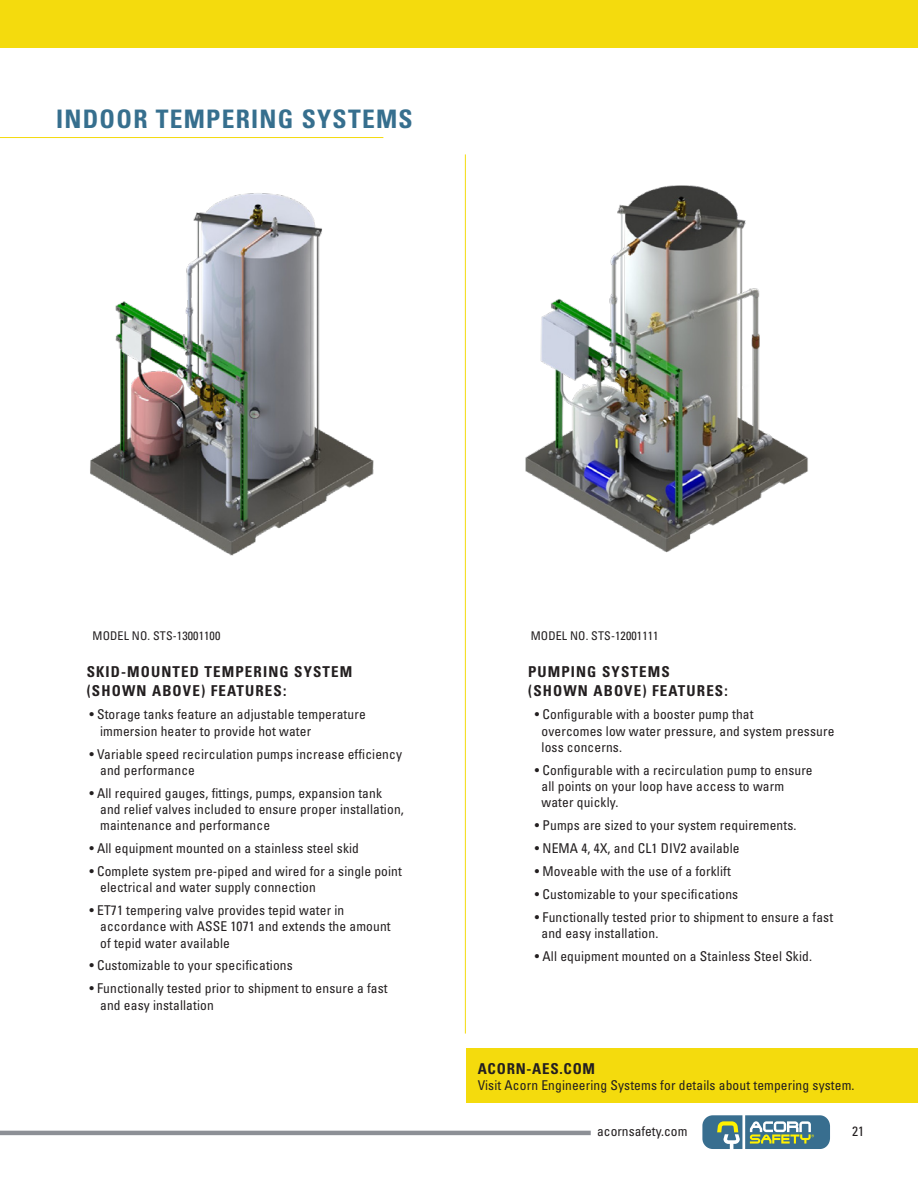
<style>
.page{position:relative;width:918px;height:1188px;background:#fff}
.page>*{position:absolute;margin:0;border:0;box-sizing:border-box;transform-origin:0 0}
.t1{font:700 condensed 25.5px "Univers";letter-spacing:.05em;color:#366f8e}
.t2{font:700 condensed 15px/19.5px "Univers";letter-spacing:.075em;color:#231f20}
.t3{font:700 condensed 15px "Univers";letter-spacing:.05em;color:#231f20}
.t4{font:condensed 13.5px/16.2px "Univers";letter-spacing:.01em;color:#231f20}
.t5{font:condensed 12px "Univers";letter-spacing:.01em;color:#231f20}
</style>
<div class="page">
<svg style="left:702px;top:1115px;width:128px;height:34px;background:#6b9193"></svg>
<hr style="left:0;top:1131px;width:591px;height:4px;background:#8d9096">
<hr style="left:465px;top:154px;width:1px;height:880px;background:#f4db0d">
<hr style="left:0;top:137px;width:383px;height:1px;background:#f4db0d">
<img style="left:90px;top:193px;width:284px;height:363px">
<img style="left:525px;top:185px;width:283px;height:368px">
<div style="left:0;top:0;width:918px;height:47px;background:#f4db0d"></div>
<div style="left:467px;top:1049px;width:451px;height:54px;background:#f4db0d"></div>
<p class="t1" style="left:56px;top:103px;width:358px">INDOOR TEMPERING SYSTEMS</p>
<p class="t5" style="left:93px;top:629px;width:129px">MODEL NO. STS-13001100</p>
<p class="t2" style="left:87px;top:662px;width:267px">SKID-MOUNTED TEMPERING SYSTEM (SHOWN ABOVE) FEATURES:</p>
<p class="t4" style="left:100px;top:706px;width:267px;text-indent:-11px">• Storage tanks feature an adjustable temperature immersion heater to provide hot water</p>
<p class="t4" style="left:100px;top:745px;width:303px;text-indent:-11px">• Variable speed recirculation pumps increase efficiency and performance</p>
<p class="t4" style="left:100px;top:784px;width:305px;text-indent:-11px">• All required gauges, fittings, pumps, expansion tank and relief valves included to ensure proper installation, maintenance and performance</p>
<p class="t4" style="left:89px;top:840px;width:271px">• All equipment mounted on a stainless steel skid</p>
<p class="t4" style="left:100px;top:863px;width:303px;text-indent:-11px">• Complete system pre-piped and wired for a single point electrical and water supply connection</p>
<p class="t4" style="left:100px;top:902px;width:292px;text-indent:-11px">• ET71 tempering valve provides tepid water in accordance with ASSE 1071 and extends the amount of tepid water available</p>
<p class="t4" style="left:89px;top:957px;width:205px">• Customizable to your specifications</p>
<p class="t4" style="left:100px;top:980px;width:289px;text-indent:-11px">• Functionally tested prior to shipment to ensure a fast and easy installation</p>
<p class="t5" style="left:531px;top:629px;width:129px">MODEL NO. STS-12001111</p>
<p class="t2" style="left:528px;top:662px;width:201px">PUMPING SYSTEMS (SHOWN ABOVE) FEATURES:</p>
<p class="t4" style="left:542px;top:706px;width:294px;text-indent:-7px">• Configurable with a booster pump that<br>overcomes low water pressure, and system pressure loss concerns.</p>
<p class="t4" style="left:542px;top:761px;width:273px;text-indent:-7px">• Configurable with a recirculation pump to ensure all points on your loop have access to warm water quickly.</p>
<p class="t4" style="left:535px;top:817px;width:263px">• Pumps are sized to your system requirements.</p>
<p class="t4" style="left:535px;top:840px;width:206px">• NEMA 4, 4X, and CL1 DIV2 available</p>
<p class="t4" style="left:535px;top:863px;width:198px">• Moveable with the use of a forklift</p>
<p class="t4" style="left:535px;top:886px;width:205px">• Customizable to your specifications</p>
<p class="t4" style="left:542px;top:909px;width:293px;text-indent:-7px">• Functionally tested prior to shipment to ensure a fast and easy installation.</p>
<p class="t4" style="left:535px;top:948px;width:279px">• All equipment mounted on a Stainless Steel Skid.</p>
<p class="t3" style="left:478px;top:1059px;width:119px">ACORN-AES.COM</p>
<p class="t4" style="left:478px;top:1077px;width:378px">Visit Acorn Engineering Systems for details about tempering system.</p>
<p class="t4" style="left:597px;top:1123px;width:92px">acornsafety.com</p>
<p class="t4" style="left:852px;top:1122px;width:13px">21</p>
</div>
